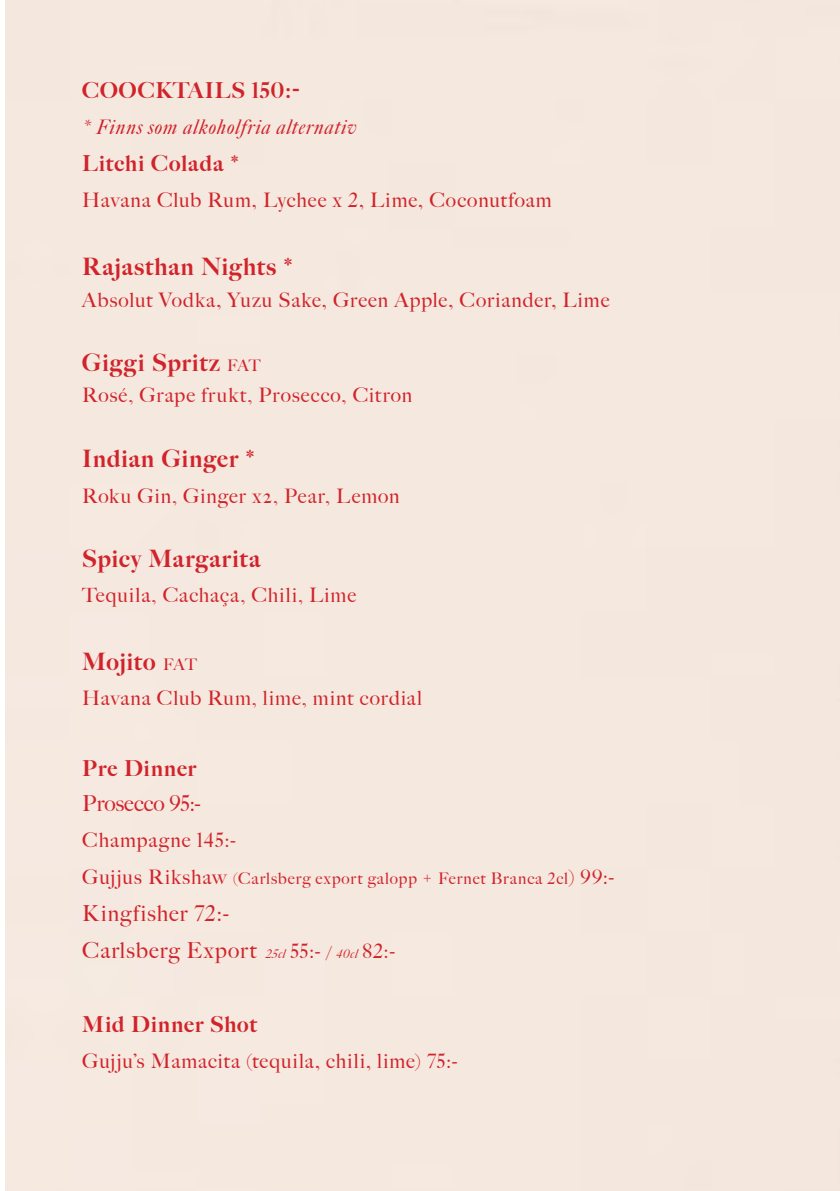
<style>
.page{position:relative;width:840px;height:1191px;background:#fff}
.page>*{position:absolute;margin:0;border:0;box-sizing:border-box;transform-origin:0 0}
.t1{font:900 24px "Big Caslon FB";letter-spacing:.04em;color:#d1232a}
.t2{font:900 22px "Big Caslon FB";letter-spacing:.05em;color:#d1232a}
.t3{font:22px "Big Caslon FB";letter-spacing:.04em;color:#d1232a}
.t4{font:22px "Big Caslon FB";letter-spacing:.005em;color:#d1232a}
.t5{font:20px "Big Caslon FB";letter-spacing:.05em;color:#d1232a}
.t6{font:500 20px "Big Caslon";letter-spacing:.05em;color:#d1232a}
.t7{font:italic 20px "Big Caslon FB";letter-spacing:.05em;color:#d1232a}
.t8{font:16px "Big Caslon FB";letter-spacing:.06em;color:#d1232a}
.s1{font-weight:400;font-size:16px}
.s2{font-size:20px}
.s3{font-style:italic;font-size:12px}
.s4{font-size:16px}
</style>
<div class="page">
<p class="t2" style="left:82px;top:77px;width:218px">COOCKTAILS 150:-</p>
<p class="t7" style="left:82px;top:115px;width:275px">* Finns som alkoholfria alternativ</p>
<p class="t2" style="left:82px;top:150px;width:158px">Litchi Colada *</p>
<p class="t5" style="left:82px;top:188px;width:471px">Havana Club Rum, Lychee x 2, Lime, Coconutfoam</p>
<p class="t1" style="left:82px;top:252px;width:212px">Rajasthan Nights *</p>
<p class="t5" style="left:82px;top:289px;width:528px">Absolut Vodka, Yuzu Sake, Green Apple, Coriander, Lime</p>
<p class="t1" style="left:82px;top:348px;width:180px">Giggi Spritz <span class="s1">FAT</span></p>
<p class="t6" style="left:82px;top:379px;width:331px">Rosé, Grape frukt, Prosecco, Citron</p>
<p class="t1" style="left:82px;top:444px;width:174px">Indian Ginger *</p>
<p class="t6" style="left:82px;top:479px;width:318px">Roku Gin, Ginger x2, Pear, Lemon</p>
<p class="t1" style="left:82px;top:544px;width:179px">Spicy Margarita</p>
<p class="t6" style="left:82px;top:578px;width:275px">Tequila, Cachaça, Chili, Lime</p>
<p class="t1" style="left:82px;top:647px;width:116px">Mojito <span class="s1">FAT</span></p>
<p class="t6" style="left:82px;top:681px;width:341px">Havana Club Rum, lime, mint cordial</p>
<p class="t2" style="left:82px;top:754px;width:115px">Pre Dinner</p>
<p class="t4" style="left:82px;top:790px;width:120px">Prosecco 95:-</p>
<p class="t5" style="left:82px;top:828px;width:155px">Champagne 145:-</p>
<p class="t8" style="left:82px;top:868px;width:533px"><span class="s2">Gujjus Rikshaw</span> (Carlsberg export galopp + Fernet Branca 2cl<span class="s2">) 99:-</span></p>
<p class="t3" style="left:82px;top:900px;width:148px">Kingfisher 72:-</p>
<p class="t3" style="left:82px;top:937px;width:314px">Carlsberg Export <span class="s3">25cl</span> <span class="s2">55:-</span> <span class="s4">/</span> <span class="s3">40cl</span> <span class="s2">82:-</span></p>
<p class="t2" style="left:82px;top:1011px;width:176px">Mid Dinner Shot</p>
<p class="t5" style="left:82px;top:1049px;width:376px">Gujju’s Mamacita (tequila, chili, lime) 75:-</p>
</div>
